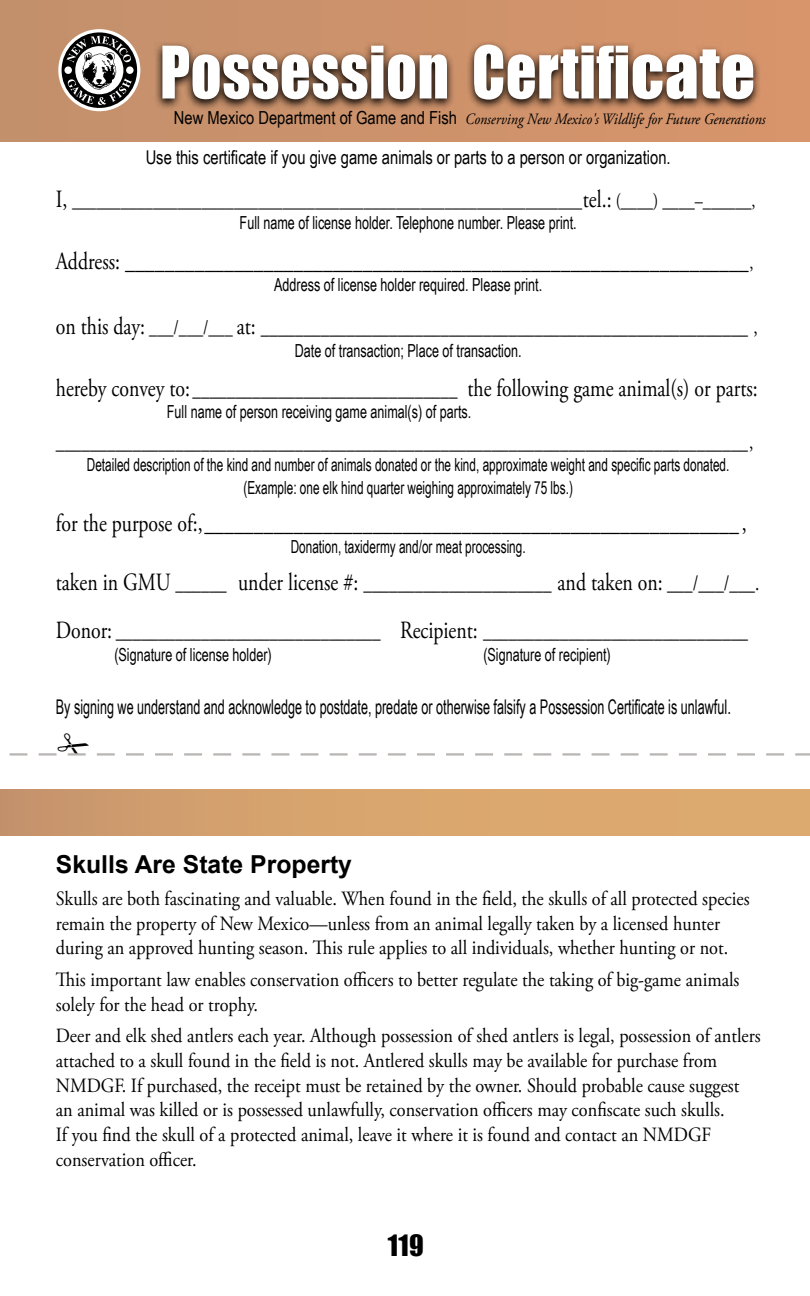
<style>
.page{position:relative;width:810px;height:1296px;background:#fff}
.page>*{position:absolute;margin:0;border:0;box-sizing:border-box;transform-origin:0 0}
.t1{font:66.83px "Impact";letter-spacing:.01em;color:#fff;scale:.9 1}
.t2{font:27px "Impact";color:#000}
.t3{font:24.75px "Adobe Garamond Pro";color:#000;scale:.8 1}
.t4{font:700 24.75px "Arial";color:#000}
.t5{font:21.38px "Adobe Garamond Pro";color:#000;scale:.8 1}
.t6{font:20.25px/24.8px "Adobe Garamond Pro";color:#000;scale:.9 1}
.t7{font:20.25px "Arial Narrow";color:#000;scale:.76 1}
.t8{font:20.25px "Adobe Garamond Pro";color:#000;scale:.8 1}
.t9{font:18.9px "Arial Narrow";color:#000;scale:.95 1}
.t10{font:18px "Arial Narrow";color:#000;scale:.85 1}
.t11{font:18px/22.5px "Arial Narrow";color:#000;text-align:center;scale:.8 1}
.t12{font:italic 15.75px "Adobe Garamond Pro";color:#000;scale:.9 1}
.s1{font-family:"Arial Narrow";font-style:normal;font-size:18px}
.s2{font-size:24.75px}
.s3{font-size:20.25px}
.s4{font-size:21.38px}
</style>
<div class="page">
<div style="left:0;top:0;width:810px;height:142px;background:#cd926b"></div>
<div style="left:0;top:790px;width:810px;height:46px;background:linear-gradient(to right,#cb986d,#e1ae70)"></div>
<svg style="left:58px;top:29px;width:82px;height:82px"></svg>
<svg style="left:62px;top:32px;width:75px;height:76px;background:#807a75"></svg>
<svg style="left:155px;top:42px;width:604px;height:68px"></svg>
<svg style="left:9px;top:753px;width:801px;height:3px"></svg>
<h1 class="t1" style="left:160px;top:20px;width:663px">Possession Certificate</h1>
<p class="t12" style="left:174px;top:110px;width:659px"><span class="s1">New Mexico Department of Game and Fish</span> Conserving New Mexico's Wildlife for Future Generations</p>
<p class="t9" style="left:146px;top:143px;width:554px">Use this certificate if you give game animals or parts to a person or organization.</p>
<p class="t8" style="left:56px;top:188px;width:876px"><span class="s2">I,</span> _______________________________________________________________<span class="s2">tel.:</span> (____) ____–______,</p>
<p class="t10" style="left:240px;top:210px;width:398px">Full name of license holder. Telephone number. Please print.</p>
<p class="t3" style="left:56px;top:246px;width:873px">Address: _______________________________________________________________<span class="s3">,</span></p>
<p class="t10" style="left:274px;top:271px;width:317px">Address of license holder required. Please print.</p>
<p class="t5" style="left:56px;top:315px;width:879px"><span class="s2">on this day:</span> <span class="s3">___/___/___</span> <span class="s2">at:</span> _________________________________________________________ ,</p>
<p class="t10" style="left:295px;top:337px;width:268px">Date of transaction; Place of transaction.</p>
<p class="t3" style="left:56px;top:373px;width:879px">hereby convey to: <span class="s4">_______________________________</span> the following game animal(s) or parts:</p>
<p class="t10" style="left:167px;top:399px;width:360px">Full name of person receiving game animal(s) of parts.</p>
<p class="t5" style="left:56px;top:429px;width:873px">_________________________________________________________________________________,</p>
<p class="t11" style="left:87px;top:453px;width:805px">Detailed description of the kind and number of animals donated or the kind, approximate weight and specific parts donated. (Example: one elk hind quarter weighing approximately 75 lbs.)</p>
<p class="t3" style="left:56px;top:508px;width:865px">for the purpose of:,______________________________________________________ ,</p>
<p class="t11" style="left:291px;top:535px;width:295px">Donation, taxidermy and/or meat processing.</p>
<p class="t5" style="left:56px;top:571px;width:881px"><span class="s2">taken in GMU</span> ______ <span class="s2">under license #:</span> ______________________ <span class="s2">and taken on:</span> ___/___/___.</p>
<p class="t5" style="left:56px;top:619px;width:867px"><span class="s2">Donor:</span> _______________________________ <span class="s2">Recipient:</span> _______________________________</p>
<p class="t10" style="left:114px;top:641px;width:187px">(Signature of license holder)</p>
<p class="t10" style="left:483px;top:641px;width:151px">(Signature of recipient)</p>
<p class="t7" style="left:56px;top:692px;width:890px">By signing we understand and acknowledge to postdate, predate or otherwise falsify a Possession Certificate is unlawful.</p>
<p class="t4" style="left:56px;top:848px;width:298px">Skulls Are State Property</p>
<p class="t6" style="left:56px;top:887px;width:772px">Skulls are both fascinating and valuable. When found in the field, the skulls of all protected species remain the property of New Mexico—unless from an animal legally taken by a licensed hunter during an approved hunting season. This rule applies to all individuals, whether hunting or not.</p>
<p class="t6" style="left:56px;top:968px;width:761px">This important law enables conservation officers to better regulate the taking of big-game animals solely for the head or trophy.</p>
<p class="t6" style="left:56px;top:1024px;width:785px">Deer and elk shed antlers each year. Although possession of shed antlers is legal, possession of antlers attached to a skull found in the field is not. Antlered skulls may be available for purchase from NMDGF. If purchased, the receipt must be retained by the owner. Should probable cause suggest an animal was killed or is possessed unlawfully, conservation officers may confiscate such skulls.<br>If you find the skull of a protected animal, leave it where it is found and contact an NMDGF conservation officer.</p>
<h2 class="t2" style="left:388px;top:1224px;width:37px">119</h2>
</div>
